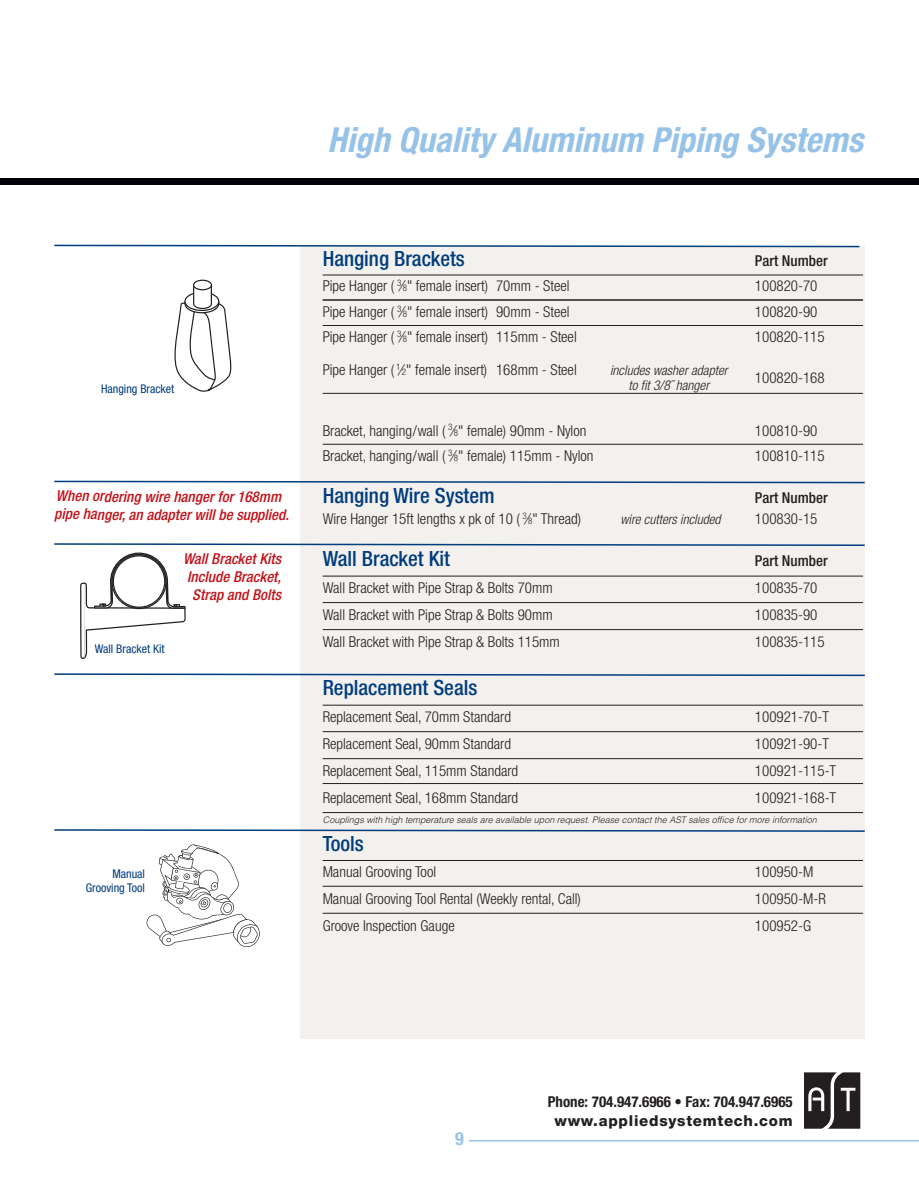
<style>
.page{position:relative;width:919px;height:1189px;background:#fff}
.page>*{position:absolute;margin:0;border:0;box-sizing:border-box;transform-origin:0 0}
.t1{font:italic 700 condensed 34.5px "Helvetica Neue";letter-spacing:.005em;color:#96c2e8}
.t2{font:500 condensed 21px "Helvetica Neue";color:#013d7d}
.t3{font:700 condensed 18px "Helvetica Neue";color:#96c2e8}
.t4{font:300 condensed 15px "Helvetica Neue";color:#231f20}
.t5{font:italic 500 condensed 15px/18px "Helvetica Neue";letter-spacing:.005em;color:#c4121a}
.t6{font:700 condensed 15px "Helvetica Neue";color:#231f20}
.t7{font:500 condensed 15px "Helvetica Neue";color:#231f20}
.t8{font:800 15px "Helvetica Neue";color:#231f20}
.t9{font:italic 300 condensed 13.5px/15px "Helvetica Neue";letter-spacing:.005em;color:#231f20;text-align:center}
.t10{font:condensed 12px/14.2px "Helvetica Neue";color:#013d7d;text-align:right}
.t11{font:italic 300 9px "Helvetica";color:#231f20}
.s1{font-size:9px}
</style>
<div class="page">
<hr style="left:469px;top:1139px;width:449px;height:2px;background:#96c2e8">
<div style="left:300px;top:246px;width:564px;height:792px;background:#f3f1ee"></div>
<hr style="left:322px;top:274px;width:540px;height:1px;background:#231f20">
<hr style="left:322px;top:299px;width:540px;height:1px;background:#231f20">
<hr style="left:322px;top:325px;width:540px;height:1px;background:#231f20">
<hr style="left:322px;top:393px;width:540px;height:1px;background:#231f20">
<hr style="left:322px;top:444px;width:540px;height:1px;background:#231f20">
<hr style="left:322px;top:575px;width:540px;height:1px;background:#231f20">
<hr style="left:322px;top:602px;width:540px;height:1px;background:#231f20">
<hr style="left:322px;top:629px;width:540px;height:1px;background:#231f20">
<hr style="left:322px;top:704px;width:540px;height:1px;background:#231f20">
<hr style="left:322px;top:731px;width:540px;height:1px;background:#231f20">
<hr style="left:322px;top:758px;width:540px;height:1px;background:#231f20">
<hr style="left:322px;top:783px;width:540px;height:1px;background:#231f20">
<hr style="left:322px;top:812px;width:540px;height:1px;background:#231f20">
<hr style="left:322px;top:860px;width:540px;height:1px;background:#231f20">
<hr style="left:322px;top:885px;width:540px;height:1px;background:#231f20">
<hr style="left:322px;top:912px;width:540px;height:1px;background:#231f20">
<svg style="left:54px;top:480px;width:811px;height:4px"></svg>
<svg style="left:54px;top:542px;width:811px;height:4px"></svg>
<svg style="left:54px;top:672px;width:811px;height:4px"></svg>
<svg style="left:54px;top:828px;width:811px;height:4px"></svg>
<svg style="left:54px;top:244px;width:806px;height:4px"></svg>
<svg style="left:174px;top:280px;width:57px;height:112px"></svg>
<svg style="left:146px;top:844px;width:114px;height:103px"></svg>
<svg style="left:804px;top:1072px;width:56px;height:56px;background:#474444"></svg>
<svg style="left:80px;top:552px;width:106px;height:107px"></svg>
<div style="left:0;top:178px;width:918px;height:6px;background:#010209"></div>
<h1 class="t1" style="left:327px;top:119px;width:537px">High Qua lity A luminum Piping Systems</h1>
<p class="t10" style="left:101px;top:381px;width:74px">Hanging Bracket</p>
<p class="t5" style="left:54px;top:487px;width:236px">When ordering wire hanger for 168mm pipe hanger, an adapter will be supplied.</p>
<p class="t5" style="left:183px;top:549px;width:100px;text-align:right">Wall Bracket Kits<br>Include Bracket,<br>Strap and Bolts</p>
<p class="t10" style="left:95px;top:641px;width:71px">Wall Bracket Kit</p>
<p class="t10" style="left:86px;top:866px;width:61px">Manual<br>Grooving Tool</p>
<h2 class="t2" style="left:322px;top:246px;width:144px">Hanging Brackets</h2>
<p class="t7" style="left:754px;top:251px;width:74px">Part Number</p>
<p class="t4" style="left:322px;top:277px;width:248px">Pipe Hanger ( <sup>3</sup>⁄<span class="s1">8</span>" female insert) 70mm - Steel</p>
<p class="t4" style="left:754px;top:277px;width:64px">100820-70</p>
<p class="t4" style="left:322px;top:303px;width:248px">Pipe Hanger ( <sup>3</sup>⁄<span class="s1">8</span>" female insert) 90mm - Steel</p>
<p class="t4" style="left:754px;top:303px;width:64px">100820-90</p>
<p class="t4" style="left:322px;top:328px;width:255px">Pipe Hanger ( <sup>3</sup>⁄<span class="s1">8</span>" female insert) 115mm - Steel</p>
<p class="t4" style="left:754px;top:328px;width:71px">100820-115</p>
<p class="t4" style="left:322px;top:361px;width:255px">Pipe Hanger ( <sup>1</sup>⁄<span class="s1">2</span>" female insert) 168mm - Steel</p>
<p class="t9" style="left:610px;top:363px;width:119px">includes washer adapter to fit 3/8˝ hanger</p>
<p class="t4" style="left:754px;top:369px;width:71px">100820-168</p>
<p class="t4" style="left:322px;top:421px;width:265px">Bracket, hanging/wall ( <sup>3</sup>⁄<span class="s1">8</span>" female) 90mm - Nylon</p>
<p class="t4" style="left:754px;top:421px;width:64px">100810-90</p>
<p class="t4" style="left:322px;top:447px;width:272px">Bracket, hanging/wall ( <sup>3</sup>⁄<span class="s1">8</span>" female) 115mm - Nylon</p>
<p class="t4" style="left:754px;top:447px;width:71px">100810-115</p>
<h2 class="t2" style="left:322px;top:483px;width:173px">Hanging Wire System</h2>
<p class="t7" style="left:754px;top:489px;width:74px">Part Number</p>
<p class="t4" style="left:322px;top:510px;width:260px">Wire Hanger 15ft lengths x pk of 10 ( <sup>3</sup>⁄<span class="s1">8</span>" Thread)</p>
<p class="t9" style="left:620px;top:511px;width:101px">wire cu tters included</p>
<p class="t4" style="left:754px;top:510px;width:64px">100830-15</p>
<h2 class="t2" style="left:322px;top:546px;width:129px">Wall Bracket Kit</h2>
<p class="t7" style="left:754px;top:552px;width:74px">Part Number</p>
<p class="t4" style="left:322px;top:579px;width:231px">Wall Bracket with Pipe Strap &amp; Bolts 70mm</p>
<p class="t4" style="left:754px;top:579px;width:64px">100835-70</p>
<p class="t4" style="left:322px;top:606px;width:231px">Wall Bracket with Pipe Strap &amp; Bolts 90mm</p>
<p class="t4" style="left:754px;top:606px;width:64px">100835-90</p>
<p class="t4" style="left:322px;top:633px;width:238px">Wall Bracket with Pipe Strap &amp; Bolts 115mm</p>
<p class="t4" style="left:754px;top:633px;width:71px">100835-115</p>
<h2 class="t2" style="left:322px;top:675px;width:156px">Replacement Seals</h2>
<p class="t4" style="left:322px;top:708px;width:190px">Replacement Seal, 70mm Standard</p>
<p class="t4" style="left:754px;top:708px;width:76px">100921-70-T</p>
<p class="t4" style="left:322px;top:735px;width:190px">Replacement Seal, 90mm Standard</p>
<p class="t4" style="left:754px;top:735px;width:76px">100921-90-T</p>
<p class="t4" style="left:322px;top:762px;width:197px">Replacement Seal, 115mm Standard</p>
<p class="t4" style="left:754px;top:762px;width:83px">100921-115-T</p>
<p class="t4" style="left:322px;top:789px;width:197px">Replacement Seal, 168mm Standard</p>
<p class="t4" style="left:754px;top:789px;width:83px">100921-168-T</p>
<h2 class="t2" style="left:322px;top:831px;width:43px">Tools</h2>
<p class="t4" style="left:322px;top:862px;width:115px">Manual Grooving Tool</p>
<p class="t4" style="left:754px;top:862px;width:60px">100950-M</p>
<p class="t4" style="left:322px;top:889px;width:260px">Manual Grooving Tool Rental (Weekly rental, Call)</p>
<p class="t4" style="left:754px;top:889px;width:72px">100950-M-R</p>
<p class="t4" style="left:322px;top:916px;width:133px">Groove Inspection Gauge</p>
<p class="t4" style="left:754px;top:916px;width:58px">100952-G</p>
<p class="t11" style="left:323px;top:814px;width:495px">Couplings with high temperature seals are available upon request. Please contact the AST sales office for more information</p>
<p class="t3" style="left:455px;top:1128px;width:10px">9</p>
<p class="t6" style="left:547px;top:1092px;width:246px">Phone: 704.947.6966 • Fax: 704.947.6965</p>
<p class="t8" style="left:554px;top:1111px;width:240px">www.appliedsystemtech.com</p>
</div>
